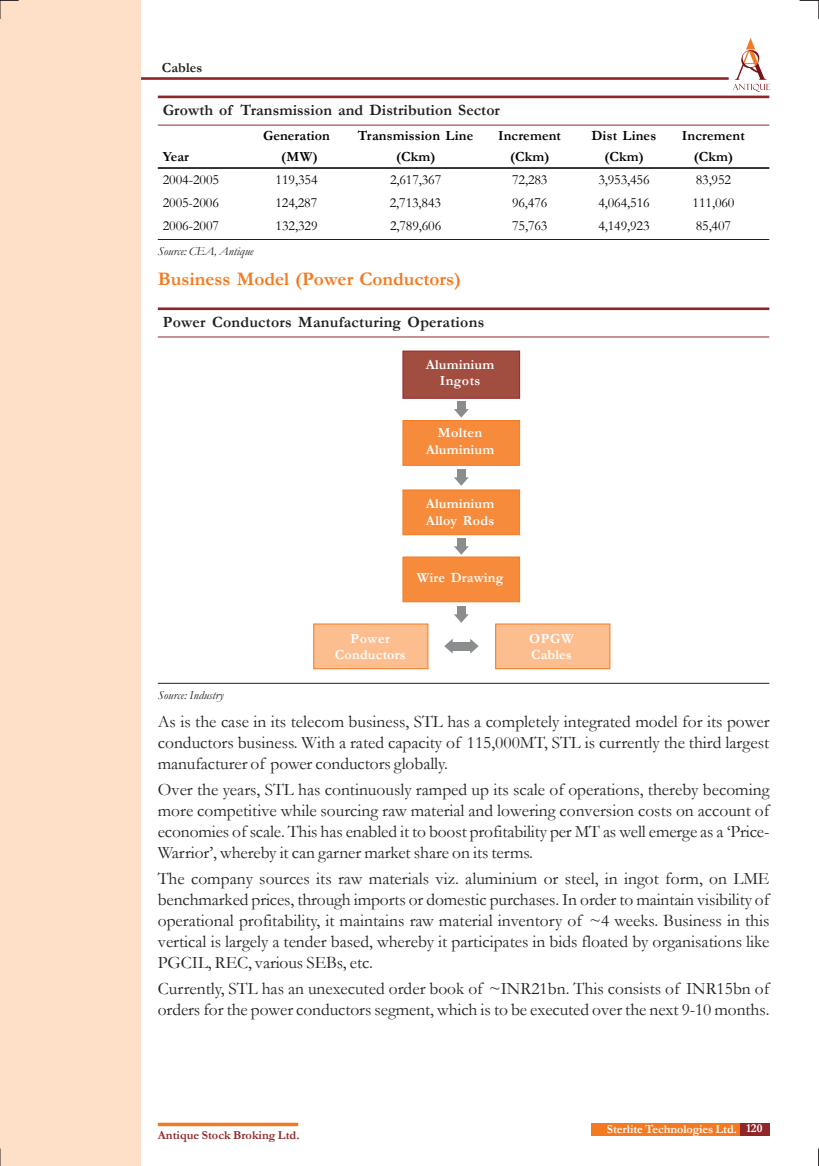
<style>
.page{position:relative;width:819px;height:1166px;background:#fff}
.page>*{position:absolute;margin:0;border:0;box-sizing:border-box;transform-origin:0 0}
.t1{font:700 19.25px "Garamond";color:#f47920}
.t2{font:17.5px/21px "Garamond";letter-spacing:-.005em;color:#231f20;text-align:justify}
.t3{font:700 15.75px "Garamond";letter-spacing:.015em;color:#231f20}
.t4{font:14px "Garamond";letter-spacing:-.005em;color:#000}
.t5{font:700 14px/16.8px "Garamond";letter-spacing:.01em;color:#fff;text-align:center}
.t6{font:700 14px "Garamond";letter-spacing:.01em;color:#000}
.t7{font:700 14px "Garamond";letter-spacing:.01em;color:#231f20}
.t8{font:italic 12.25px "Garamond";color:#231f20}
.t9{font:700 12.25px "Garamond";letter-spacing:-.005em;color:#fff}
.t10{font:700 12.25px "Garamond";letter-spacing:.005em;color:#91262a}
</style>
<div class="page">
<hr style="left:135px;top:77px;width:594px;height:3px;background:#91262a">
<div style="left:738px;top:1122px;width:31px;height:13px;background:#91262a"></div>
<div style="left:591px;top:1122px;width:148px;height:13px;background:#f47920"></div>
<div style="left:0;top:0;width:141px;height:1165px;background:#fee0c8"></div>
<svg style="left:158px;top:1122px;width:140px;height:4px"></svg>
<svg style="left:0;top:1148px;width:1px;height:18px"></svg>
<svg style="left:0;top:0;width:19px;height:19px"></svg>
<svg style="left:800px;top:0;width:19px;height:19px"></svg>
<svg style="left:818px;top:1148px;width:1px;height:18px"></svg>
<svg style="left:733px;top:38px;width:37px;height:54px"></svg>
<hr style="left:158px;top:96px;width:611px;height:2px;background:#91262a">
<hr style="left:158px;top:125px;width:611px;height:1px;background:#91262a">
<hr style="left:158px;top:167px;width:611px;height:2px;background:#231f20">
<hr style="left:158px;top:239px;width:611px;height:1px;background:#231f20">
<hr style="left:158px;top:307px;width:611px;height:3px;background:#91262a">
<hr style="left:158px;top:337px;width:611px;height:1px;background:#91262a">
<hr style="left:158px;top:683px;width:611px;height:1px;background:#231f20">
<div style="left:403px;top:351px;width:117px;height:47px;background:#a14e40;border:1px solid #91262a"></div>
<div style="left:403px;top:420px;width:117px;height:45px;background:#f68b3c;border:1px solid #f47920"></div>
<div style="left:403px;top:490px;width:117px;height:45px;background:#f68b3c;border:1px solid #f47920"></div>
<div style="left:403px;top:557px;width:117px;height:45px;background:#f68b3c;border:1px solid #f47920"></div>
<div style="left:314px;top:624px;width:114px;height:45px;background:#fcbe8f;border:1px solid #f47920"></div>
<div style="left:496px;top:624px;width:114px;height:44px;background:#fcbe8f"></div>
<div style="left:496px;top:624px;width:114px;height:45px;border:1px solid #f47920"></div>
<svg style="left:454px;top:409px;width:15px;height:8px"></svg>
<div style="left:457px;top:401px;width:9px;height:8px;background:#8a8c8e"></div>
<svg style="left:454px;top:477px;width:15px;height:9px"></svg>
<div style="left:457px;top:469px;width:9px;height:8px;background:#8a8c8e"></div>
<svg style="left:454px;top:614px;width:15px;height:9px"></svg>
<div style="left:457px;top:606px;width:9px;height:8px;background:#8a8c8e"></div>
<svg style="left:470px;top:639px;width:9px;height:14px"></svg>
<div style="left:452px;top:642px;width:18px;height:8px;background:#8a8c8e"></div>
<svg style="left:444px;top:639px;width:9px;height:14px"></svg>
<svg style="left:454px;top:546px;width:15px;height:9px"></svg>
<div style="left:457px;top:538px;width:9px;height:8px;background:#8a8c8e"></div>
<p class="t7" style="left:162px;top:60px;width:42px">Cables</p>
<p class="t3" style="left:163px;top:102px;width:339px">Growth of Transmission and Distribution Sector</p>
<p class="t6" style="left:263px;top:128px;width:68px">Generation</p>
<p class="t6" style="left:358px;top:128px;width:117px">Transmission Line</p>
<p class="t6" style="left:498px;top:128px;width:64px">Increment</p>
<p class="t6" style="left:592px;top:128px;width:66px">Dist Lines</p>
<p class="t6" style="left:682px;top:128px;width:64px">Increment</p>
<p class="t6" style="left:163px;top:149px;width:28px">Year</p>
<p class="t6" style="left:281px;top:149px;width:38px">(MW)</p>
<p class="t6" style="left:396px;top:149px;width:41px">(Ckm)</p>
<p class="t6" style="left:510px;top:149px;width:41px">(Ckm)</p>
<p class="t6" style="left:604px;top:149px;width:41px">(Ckm)</p>
<p class="t6" style="left:694px;top:149px;width:41px">(Ckm)</p>
<p class="t4" style="left:163px;top:172px;width:58px">2004-2005</p>
<p class="t4" style="left:276px;top:172px;width:44px">119,354</p>
<p class="t4" style="left:390px;top:172px;width:53px">2,617,367</p>
<p class="t4" style="left:512px;top:172px;width:37px">72,283</p>
<p class="t4" style="left:598px;top:172px;width:53px">3,953,456</p>
<p class="t4" style="left:696px;top:172px;width:37px">83,952</p>
<p class="t4" style="left:163px;top:195px;width:58px">2005-2006</p>
<p class="t4" style="left:275px;top:195px;width:43px">124,287</p>
<p class="t4" style="left:390px;top:195px;width:53px">2,713,843</p>
<p class="t4" style="left:512px;top:195px;width:37px">96,476</p>
<p class="t4" style="left:598px;top:195px;width:53px">4,064,516</p>
<p class="t4" style="left:693px;top:195px;width:43px">111,060</p>
<p class="t4" style="left:163px;top:218px;width:58px">2006-2007</p>
<p class="t4" style="left:276px;top:218px;width:44px">132,329</p>
<p class="t4" style="left:390px;top:218px;width:53px">2,789,606</p>
<p class="t4" style="left:512px;top:218px;width:37px">75,763</p>
<p class="t4" style="left:598px;top:218px;width:53px">4,149,923</p>
<p class="t4" style="left:696px;top:218px;width:37px">85,407</p>
<p class="t8" style="left:158px;top:244px;width:97px">Source: CEA, Antique</p>
<p class="t1" style="left:158px;top:268px;width:305px">Business Model (Power Conductors)</p>
<p class="t3" style="left:163px;top:314px;width:323px">Power Conductors Manufacturing Operations</p>
<p class="t5" style="left:426px;top:356px;width:70px">Aluminium<br>Ingots</p>
<p class="t5" style="left:426px;top:424px;width:70px">Molten<br>Aluminium</p>
<p class="t5" style="left:426px;top:495px;width:70px;text-align:left">Aluminium<br>Alloy Rods</p>
<p class="t5" style="left:417px;top:570px;width:88px">Wire Drawing</p>
<p class="t8" style="left:158px;top:688px;width:67px">Source: Industry</p>
<p class="t5" style="left:335px;top:630px;width:72px">Power<br>Conductors</p>
<p class="t5" style="left:529px;top:630px;width:46px;text-align:left">OPGW<br>Cables</p>
<p class="t2" style="left:158px;top:711px;width:613px">As is the case in its telecom business, STL has a completely integrated model for its power conductors business. With a rated capacity of 115,000MT, STL is currently the third largest manufacturer of power conductors globally.</p>
<p class="t2" style="left:158px;top:779px;width:613px">Over the years, STL has continuously ramped up its scale of operations, thereby becoming more competitive while sourcing raw material and lowering conversion costs on account of economies of scale. This has enabled it to boost profitability per MT as well emerge as a ‘Price-Warrior’, whereby it can garner market share on its terms.</p>
<p class="t2" style="left:158px;top:868px;width:613px">The company sources its raw materials viz. aluminium or steel, in ingot form, on LME benchmarked prices, through imports or domestic purchases. In order to maintain visibility of operational profitability, it maintains raw material inventory of ~4 weeks. Business in this vertical is largely a tender based, whereby it participates in bids floated by organisations like PGCIL, REC, various SEBs, etc.</p>
<p class="t2" style="left:158px;top:978px;width:613px">Currently, STL has an unexecuted order book of ~INR21bn. This consists of INR15bn of orders for the power conductors segment, which is to be executed over the next 9-10 months.</p>
<p class="t10" style="left:158px;top:1128px;width:143px">Antique Stock Broking Ltd.</p>
<p class="t9" style="left:607px;top:1122px;width:157px">Sterlite Technologies Ltd. 120</p>
</div>
